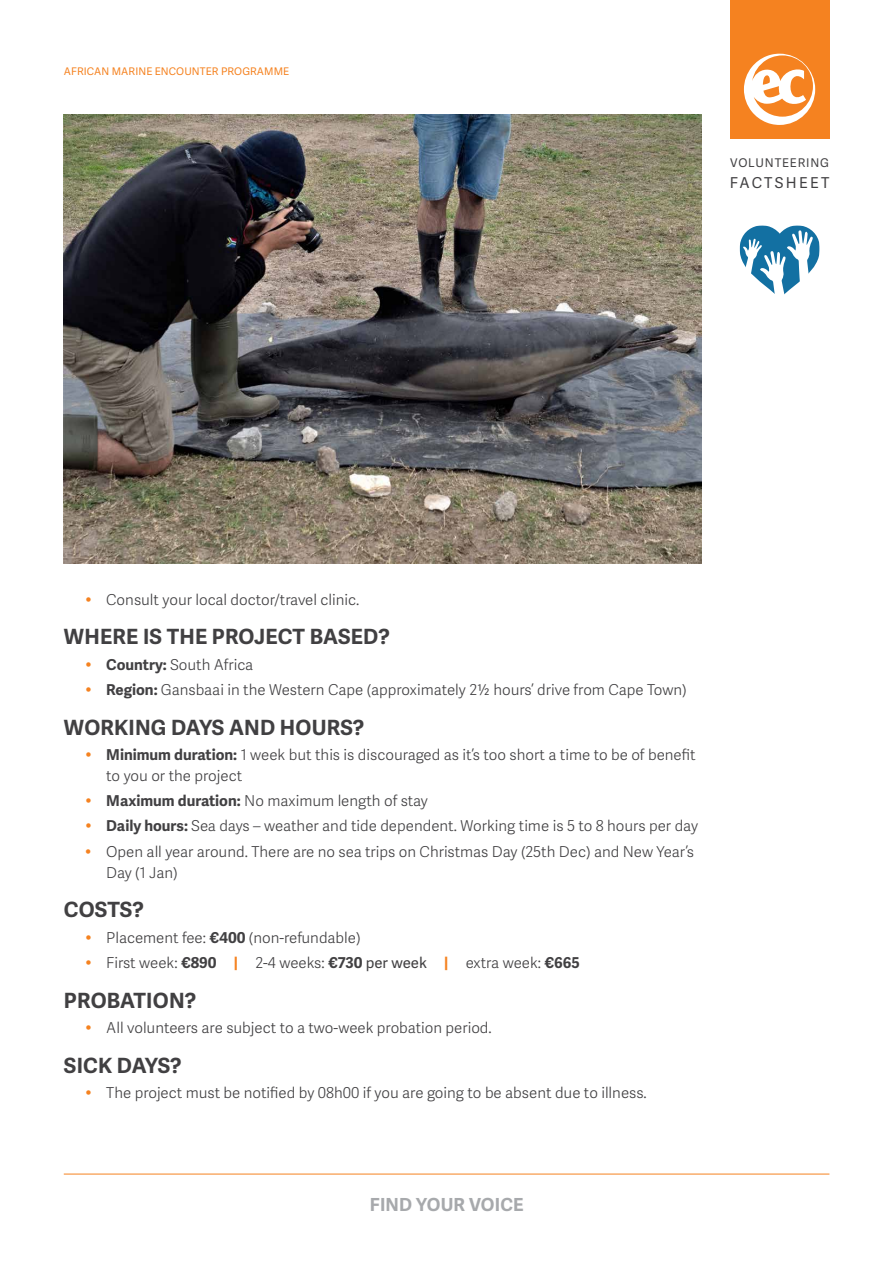
<style>
.page{position:relative;width:893px;height:1263px;background:#fff}
.page>*{position:absolute;margin:0;border:0;box-sizing:border-box;transform-origin:0 0}
.t1{font:700 21px "Adelle Sans";letter-spacing:.01em;color:#414042}
.t2{font:700 18px "Adelle Sans";letter-spacing:.01em;color:#a7a9ac}
.t3{font:300 15px/25.2px "Adelle Sans";color:#414042}
.t4{font:15px "Adelle Sans";letter-spacing:.155em;color:#414042}
.t5{font:12px "Adelle Sans";letter-spacing:.07em;color:#414042}
.t6{font:10.5px "Adelle Sans";letter-spacing:.01em;color:#f58220}
.s1{font-weight:700}
.s2{font-weight:700;color:#f58220}
.s3{font-weight:400}
</style>
<div class="page">
<img style="left:64px;top:115px;width:638px;height:448px">
<hr style="left:64px;top:1174px;width:765px;height:1px;background:#f58220">
<div style="left:730px;top:0;width:99px;height:139px;background:#f58220"></div>
<svg style="left:744px;top:54px;width:71px;height:71px"></svg>
<svg style="left:740px;top:225px;width:79px;height:70px"></svg>
<p class="t6" style="left:64px;top:65px;width:227px">AFRICAN MARINE ENCOUNTER PROGRAMME</p>
<p class="t5" style="left:730px;top:155px;width:100px">VOLUNTEERING</p>
<p class="t4" style="left:730px;top:174px;width:101px">FACTSHEET</p>
<p class="t3" style="left:106px;top:587px;width:255px">Consult your local doctor/travel clinic.</p>
<h1 class="t1" style="left:64px;top:624px;width:327px">WHERE IS THE PROJECT BASED?</h1>
<p class="t3" style="left:106px;top:652px;width:582px"><span class="s1">Country:</span> South Africa<br><span class="s1">Region:</span> Gansbaai in the Western Cape (approximately 2½ hours’ drive from Cape Town)</p>
<h1 class="t1" style="left:64px;top:714px;width:302px">WORKING DAYS AND HOURS?</h1>
<p class="t3" style="left:106px;top:744px;width:591px;line-height:21px"><span class="s1">Minimum duration:</span> 1 week but this is discouraged as it’s too short a time to be of benefit to you or the project</p>
<p class="t3" style="left:106px;top:789px;width:593px"><span class="s1">Maximum duration:</span> No maximum length of stay<br><span class="s1">Daily hours:</span> Sea days – weather and tide dependent. Working time is 5 to 8 hours per day<br>Open all year around. There are no sea trips on Christmas Day (25th Dec) and New Year’s</p>
<p class="t3" style="left:106px;top:860px;width:73px">Day (1 Jan)</p>
<h1 class="t1" style="left:64px;top:897px;width:81px">COSTS?</h1>
<p class="t3" style="left:106px;top:925px;width:475px">Placement fee: <span class="s1">€400</span> (non-refundable)<br>First week: <span class="s1">€890</span> <span class="s2">|</span> 2-4 weeks: <span class="s1">€730</span> <span class="s3">per week</span> <span class="s2">|</span> extra week: <span class="s1">€665</span></p>
<h1 class="t1" style="left:64px;top:987px;width:134px">PROBATION?</h1>
<p class="t3" style="left:106px;top:1015px;width:387px">All volunteers are subject to a two-week probation period.</p>
<h1 class="t1" style="left:64px;top:1052px;width:119px">SICK DAYS?</h1>
<p class="t3" style="left:106px;top:1080px;width:542px">The project must be notified by 08h00 if you are going to be absent due to illness.</p>
<p class="t2" style="left:370px;top:1194px;width:155px">FIND YOUR VOICE</p>
</div>
